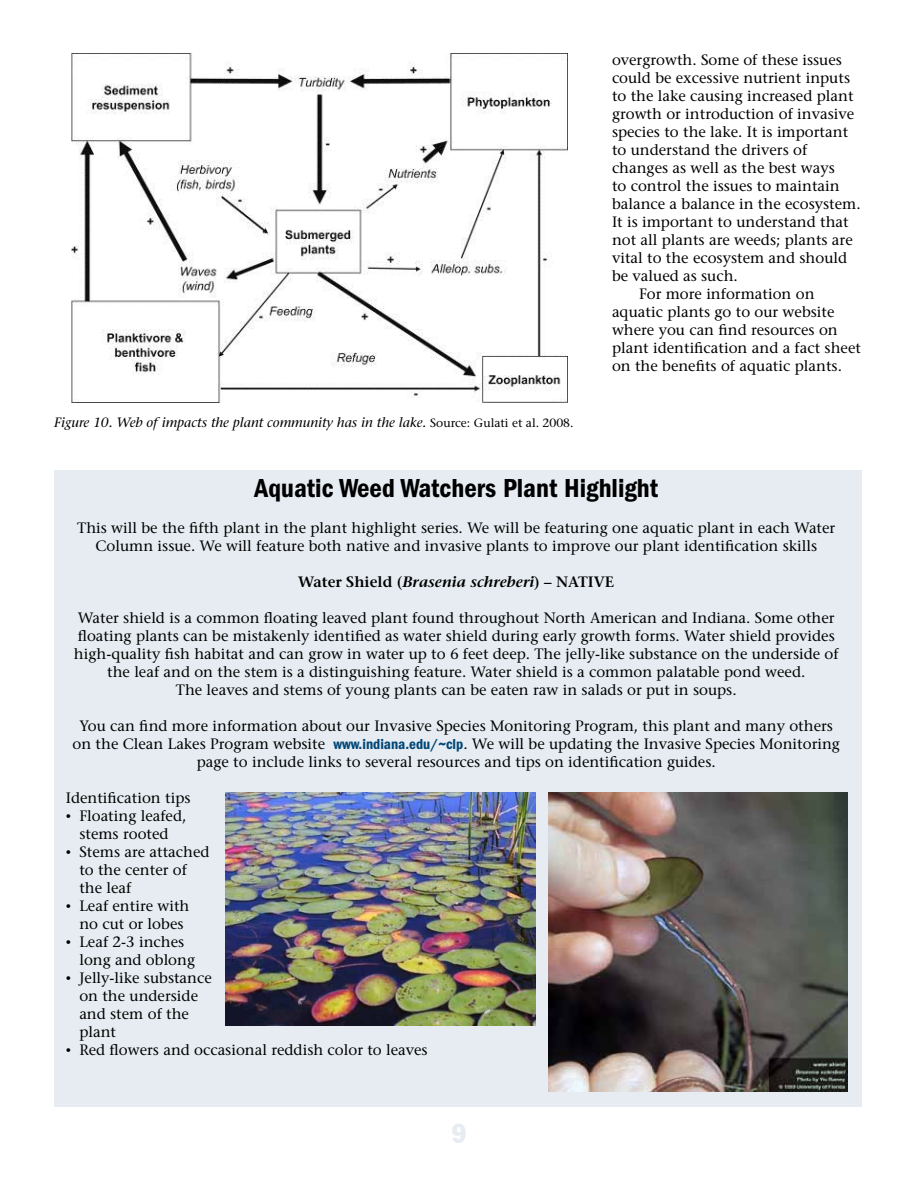
<style>
.page{position:relative;width:918px;height:1188px;background:#fff}
.page>*{position:absolute;margin:0;border:0;box-sizing:border-box;transform-origin:0 0}
.t1{font:600 condensed 27px "Franklin Gothic";color:#000}
.t2{font:27px "Jack Condensed";color:#e6ecf1}
.t3{font:15px/18px "Stone Serif";color:#000;text-align:center}
.t4{font:600 15px "Stone Serif";color:#000}
.t5{font:italic 13.5px "Stone Serif";color:#000}
.s1{font-style:normal;font-size:12px}
.s2{font-style:italic}
.s3{font-family:"Franklin Gothic";font-weight:600;font-stretch:condensed;color:#004677}
.s4{font-family:"Times New Roman"}
</style>
<div class="page">
<div style="left:54px;top:470px;width:808px;height:637px;background:#e6ecf1"></div>
<img style="left:71px;top:54px;width:497px;height:349px">
<img style="left:225px;top:793px;width:310px;height:232px">
<img style="left:549px;top:793px;width:299px;height:299px">
<p class="t5" style="left:54px;top:414px;width:521px">Figure 10. Web of impacts the plant community has in the lake. <span class="s1">Source: Gulati et al. 2008.</span></p>
<p class="t3" style="left:612px;top:51px;width:232px">overgrowth. Some of these issues</p>
<p class="t3" style="left:612px;top:69px;width:240px">could be excessive nutrient inputs</p>
<p class="t3" style="left:612px;top:87px;width:243px">to the lake causing increased plant</p>
<p class="t3" style="left:612px;top:105px;width:244px">growth or introduction of invasive</p>
<p class="t3" style="left:612px;top:123px;width:238px">species to the lake. It is important</p>
<p class="t3" style="left:612px;top:141px;width:197px">to understand the drivers of</p>
<p class="t3" style="left:612px;top:159px;width:224px">changes as well as the best ways</p>
<p class="t3" style="left:612px;top:177px;width:229px">to control the issues to maintain</p>
<p class="t3" style="left:612px;top:195px;width:250px">balance a balance in the ecosystem.</p>
<p class="t3" style="left:612px;top:213px;width:238px">It is important to understand that</p>
<p class="t3" style="left:612px;top:231px;width:242px">not all plants are weeds; plants are</p>
<p class="t3" style="left:612px;top:249px;width:237px">vital to the ecosystem and should</p>
<p class="t3" style="left:612px;top:267px;width:127px">be valued as such.</p>
<p class="t3" style="left:639px;top:285px;width:177px">For more information on</p>
<p class="t3" style="left:612px;top:303px;width:224px">aquatic plants go to our website</p>
<p class="t3" style="left:612px;top:321px;width:227px">where you can find resources on</p>
<p class="t3" style="left:612px;top:339px;width:250px">plant identification and a fact sheet</p>
<p class="t3" style="left:612px;top:357px;width:231px">on the benefits of aquatic plants.</p>
<h1 class="t1" style="left:255px;top:473px;width:405px">Aquatic Weed Watchers Plant Highlight</h1>
<p class="t3" style="left:77px;top:519px;width:760px">This will be the fifth plant in the plant highlight series. We will be featuring one aquatic plant in each Water<br>Column issue. We will feature both native and invasive plants to improve our plant identification skills</p>
<p class="t4" style="left:298px;top:573px;width:318px">Water Shield (<span class="s2">Brasenia schreberi</span>) – NATIVE</p>
<p class="t3" style="left:74px;top:609px;width:766px">Water shield is a common floating leaved plant found throughout North American and Indiana. Some other floating plants can be mistakenly identified as water shield during early growth forms. Water shield provides high-quality fish habitat and can grow in water up to 6 feet deep. The jelly-like substance on the underside of the leaf and on the stem is a distinguishing feature. Water shield is a common palatable pond weed.<br>The leaves and stems of young plants can be eaten raw in salads or put in soups.</p>
<p class="t3" style="left:73px;top:717px;width:769px">You can find more information about our Invasive Species Monitoring Program, this plant and many others on the Clean Lakes Program website <span class="s3">www.indiana.edu/~clp</span>. We will be updating the Invasive Species Monitoring page to include links to several resources and tips on identification guides.</p>
<p class="t3" style="left:66px;top:789px;width:126px">Identification tips</p>
<p class="t3" style="left:66px;top:807px;width:122px"><span class="s4">•</span> Floating leafed, stems rooted</p>
<p class="t3" style="left:79px;top:843px;width:132px;text-align:left;text-indent:-14px"><span class="s4">•</span> Stems are attached to the center of the leaf</p>
<p class="t3" style="left:66px;top:897px;width:125px"><span class="s4">•</span> Leaf entire with no cut or lobes</p>
<p class="t3" style="left:79px;top:933px;width:117px;text-align:left;text-indent:-14px"><span class="s4">•</span> Leaf 2-3 inches long and oblong</p>
<p class="t3" style="left:79px;top:969px;width:134px;text-align:left;text-indent:-14px"><span class="s4">•</span> Jelly-like substance on the underside and stem of the plant</p>
<p class="t3" style="left:66px;top:1041px;width:363px"><span class="s4">•</span> Red flowers and occasional reddish color to leaves</p>
<h1 class="t2" style="left:452px;top:1117px;width:16px">9</h1>
</div>
